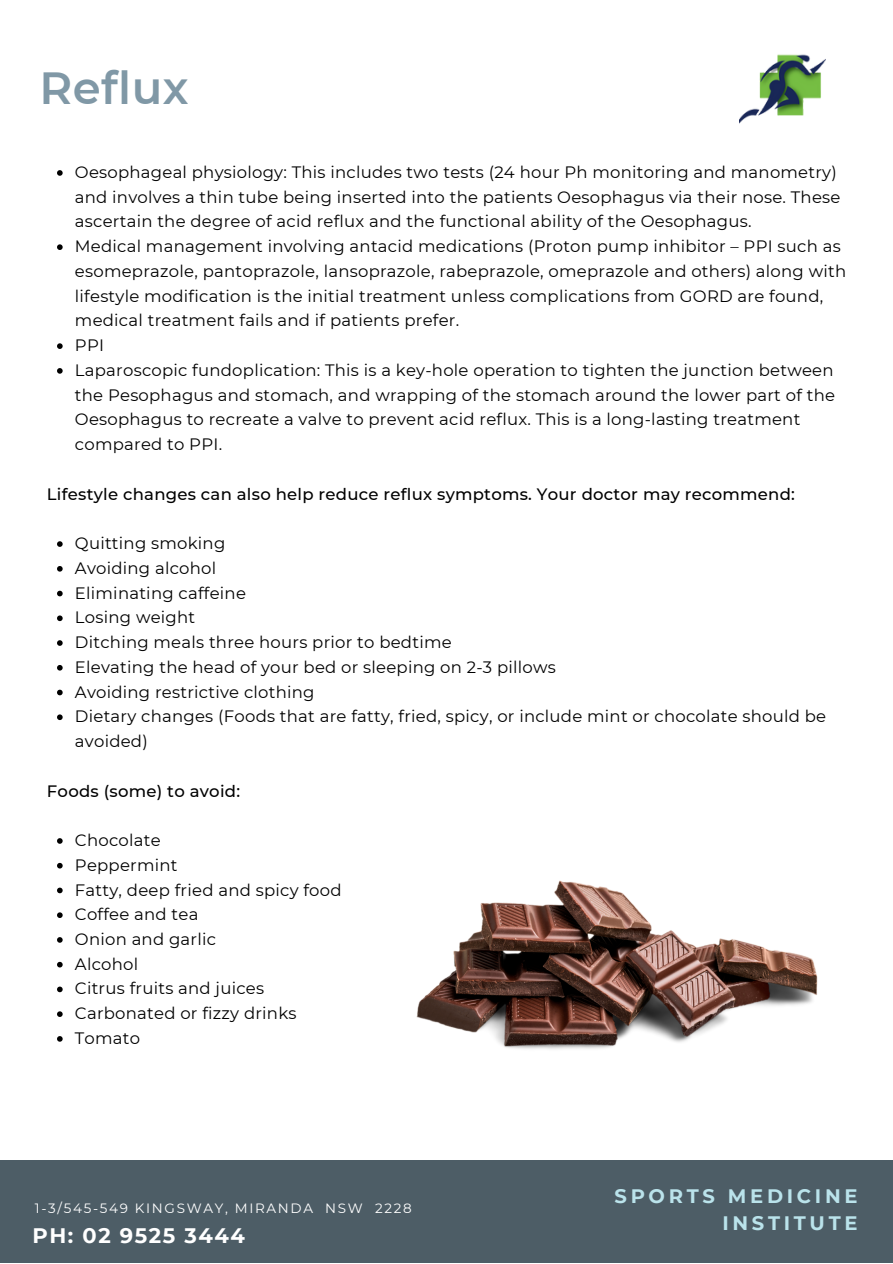
<style>
.page{position:relative;width:893px;height:1264px;background:#fff}
.page>*{position:absolute;margin:0;border:0;box-sizing:border-box;transform-origin:0 0}
.t1{font:600 45px "Montserrat";letter-spacing:.01em;color:#8098a6}
.t2{font:700 21px "Montserrat";letter-spacing:.075em;color:#fff}
.t3{font:700 19.5px/27px "Montserrat";letter-spacing:.19em;color:#bae3eb;text-align:right}
.t4{font:16.5px/24.8px "Montserrat";letter-spacing:.015em;color:#000}
.t5{font:500 16.5px "Montserrat";letter-spacing:.015em;color:#000}
.t6{font:13.5px "Montserrat";letter-spacing:.125em;color:#fff}
</style>
<div class="page">
<div style="left:0;top:1159px;width:892px;height:103px;background:#4d5d66"></div>
<svg style="left:57px;top:170px;width:6px;height:6px"></svg>
<svg style="left:57px;top:244px;width:6px;height:6px"></svg>
<svg style="left:57px;top:343px;width:6px;height:6px"></svg>
<svg style="left:57px;top:368px;width:6px;height:6px"></svg>
<svg style="left:57px;top:541px;width:6px;height:6px"></svg>
<svg style="left:57px;top:566px;width:6px;height:5px"></svg>
<svg style="left:57px;top:590px;width:6px;height:6px"></svg>
<svg style="left:57px;top:615px;width:6px;height:6px"></svg>
<svg style="left:57px;top:640px;width:6px;height:6px"></svg>
<svg style="left:57px;top:665px;width:6px;height:5px"></svg>
<svg style="left:57px;top:689px;width:6px;height:6px"></svg>
<svg style="left:57px;top:714px;width:6px;height:6px"></svg>
<svg style="left:57px;top:838px;width:6px;height:5px"></svg>
<svg style="left:57px;top:862px;width:6px;height:6px"></svg>
<svg style="left:57px;top:887px;width:6px;height:6px"></svg>
<svg style="left:57px;top:912px;width:6px;height:6px"></svg>
<svg style="left:57px;top:937px;width:6px;height:5px"></svg>
<svg style="left:57px;top:961px;width:6px;height:6px"></svg>
<svg style="left:57px;top:986px;width:6px;height:6px"></svg>
<svg style="left:57px;top:1011px;width:6px;height:5px"></svg>
<svg style="left:57px;top:1036px;width:6px;height:5px"></svg>
<img style="left:416px;top:880px;width:401px;height:169px">
<img style="left:739px;top:54px;width:86px;height:70px">
<h1 class="t1" style="left:39px;top:61px;width:150px">Reflux</h1>
<p class="t4" style="left:75px;top:160px;width:772px">Oesophageal physiology: This includes two tests (24 hour Ph monitoring and manometry) and involves a thin tube being inserted into the patients Oesophagus via their nose. These ascertain the degree of acid reflux and the functional ability of the Oesophagus.<br>Medical management involving antacid medications (Proton pump inhibitor – PPI such as esomeprazole, pantoprazole, lansoprazole, rabeprazole, omeprazole and others) along with lifestyle modification is the initial treatment unless complications from GORD are found, medical treatment fails and if patients prefer.<br>PPI<br>Laparoscopic fundoplication: This is a key-hole operation to tighten the junction between the Pesophagus and stomach, and wrapping of the stomach around the lower part of the Oesophagus to recreate a valve to prevent acid reflux. This is a long-lasting treatment compared to PPI.</p>
<p class="t5" style="left:47px;top:483px;width:749px">Lifestyle changes can also help reduce reflux symptoms. Your doctor may recommend:</p>
<p class="t4" style="left:75px;top:531px;width:752px">Quitting smoking<br>Avoiding alcohol<br>Eliminating caffeine<br>Losing weight<br>Ditching meals three hours prior to bedtime<br>Elevating the head of your bed or sleeping on 2-3 pillows<br>Avoiding restrictive clothing<br>Dietary changes (Foods that are fatty, fried, spicy, or include mint or chocolate should be avoided)</p>
<p class="t5" style="left:47px;top:780px;width:195px">Foods (some) to avoid:</p>
<p class="t4" style="left:75px;top:827px;width:268px">Chocolate<br>Peppermint<br>Fatty, deep fried and spicy food<br>Coffee and tea<br>Onion and garlic<br>Alcohol<br>Citrus fruits and juices<br>Carbonated or fizzy drinks<br>Tomato</p>
<p class="t6" style="left:35px;top:1199px;width:378px">1-3/545-549 KINGSWAY, MIRANDA NSW 2228</p>
<p class="t2" style="left:33px;top:1222px;width:214px">PH: 02 9525 3444</p>
<p class="t3" style="left:614px;top:1182px;width:244px">SPORTS MEDICINE<br>INSTITUTE</p>
</div>
